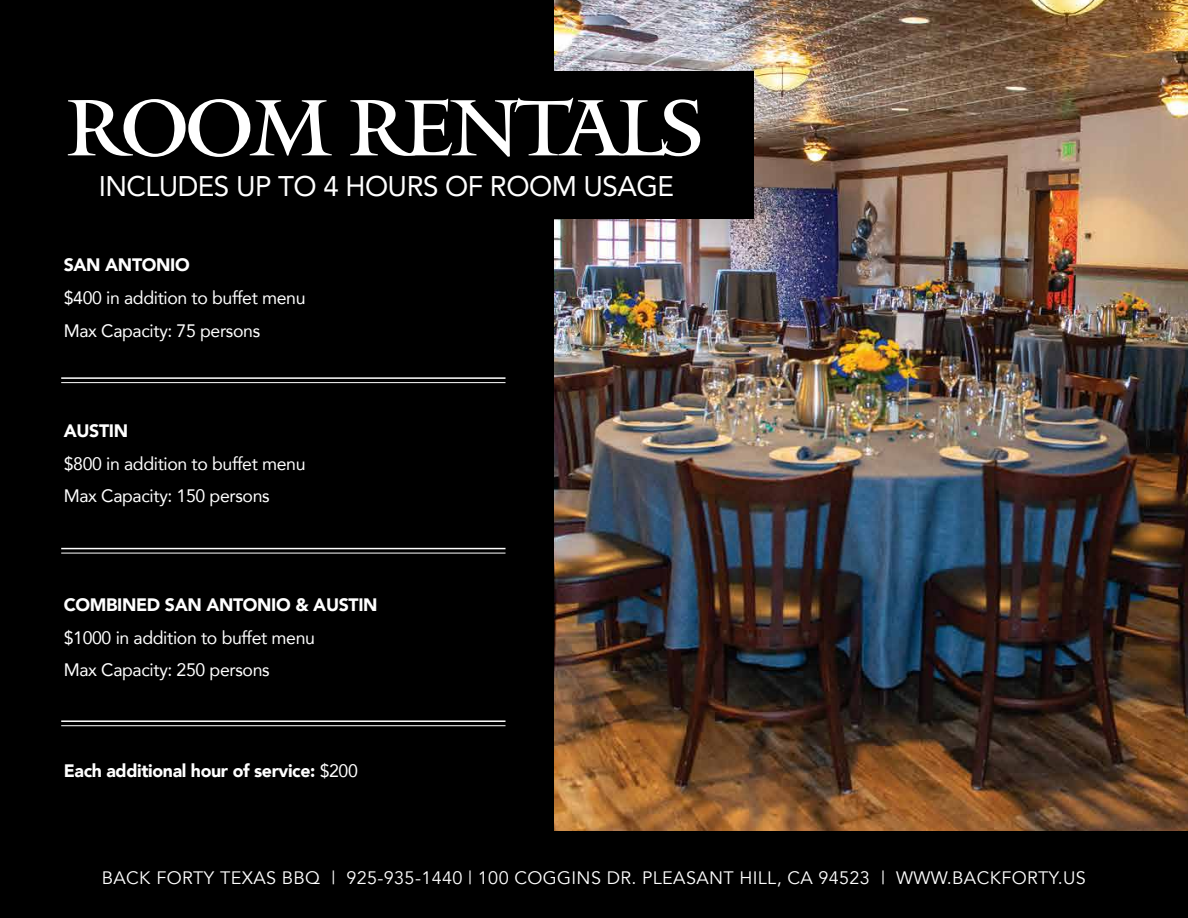
<style>
.page{position:relative;width:1188px;height:918px;background:#fff}
.page>*{position:absolute;margin:0;border:0;box-sizing:border-box;transform-origin:0 0}
.t1{font:78.75px "Mantinia";letter-spacing:-.06em;color:#fff}
.t2{font:28.35px "Avenir";letter-spacing:-.02em;color:#fff}
.t3{font:18px/32.7px "Avenir";letter-spacing:-.02em;color:#fff}
.t4{font:18px "Avenir";letter-spacing:.02em;color:#fff}
.t5{font:900 18px "Avenir";letter-spacing:-.02em;color:#fff}
.s1{font-weight:400}
</style>
<div class="page">
<img style="left:554px;top:0;width:634px;height:832px">
<div style="left:0;top:0;width:554px;height:912px;background:#000"></div>
<div style="left:0;top:832px;width:1188px;height:86px;background:#000"></div>
<div style="left:0;top:71px;width:754px;height:148px;background:#000"></div>
<hr style="left:61px;top:377px;width:445px;height:2px;background:#fff">
<hr style="left:61px;top:382px;width:445px;height:1px;background:#fff">
<hr style="left:61px;top:548px;width:445px;height:1px;background:#fff">
<hr style="left:61px;top:553px;width:445px;height:1px;background:#fff">
<hr style="left:61px;top:720px;width:445px;height:2px;background:#fff">
<hr style="left:61px;top:725px;width:445px;height:1px;background:#fff">
<h1 class="t1" style="left:64px;top:78px;width:642px">ROOM RENTALS</h1>
<h2 class="t2" style="left:99px;top:163px;width:577px">INCLUDES UP TO 4 HOURS OF ROOM USAGE</h2>
<p class="t5" style="left:64px;top:249px;width:127px">SAN ANTONIO</p>
<p class="t3" style="left:64px;top:281px;width:243px">$400 in addition to buffet menu<br>Max Capacity: 75 persons</p>
<p class="t5" style="left:64px;top:415px;width:66px">AUSTIN</p>
<p class="t3" style="left:64px;top:446px;width:243px">$800 in addition to buffet menu<br>Max Capacity: 150 persons</p>
<p class="t5" style="left:64px;top:589px;width:315px">COMBINED SAN ANTONIO &amp; AUSTIN</p>
<p class="t3" style="left:64px;top:621px;width:253px">$1000 in addition to buffet menu<br>Max Capacity: 250 persons</p>
<p class="t5" style="left:64px;top:755px;width:296px">Each additional hour of service: <span class="s1">$200</span></p>
<p class="t4" style="left:102px;top:867px;width:986px">BACK FORTY TEXAS BBQ | 925-935-1440 | 100 COGGINS DR. PLEASANT HILL, CA 94523 | WWW.BACKFORTY.US</p>
</div>
